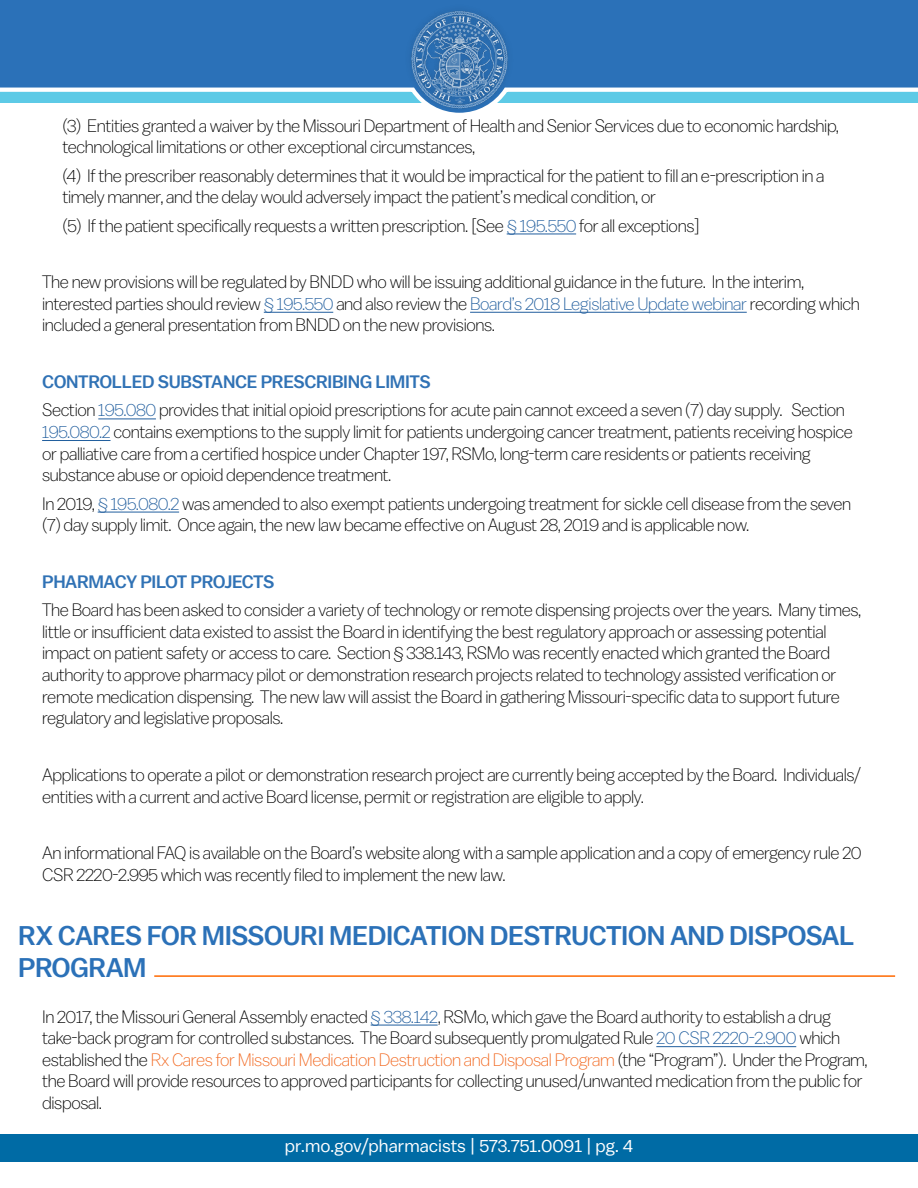
<style>
.page{position:relative;width:918px;height:1188px;background:#fff}
.page>*{position:absolute;margin:0;border:0;box-sizing:border-box;transform-origin:0 0}
.t1{font:500 27px/32.4px "Balto";letter-spacing:-.02em;color:#2b71b8}
.t2{font:300 18px/21.6px "Balto";letter-spacing:-.02em;color:#000}
.t3{font:18px "Balto";color:#fff}
.t4{font:500 18px "Balto";letter-spacing:-.025em;color:#3072b5}
.s1{color:#215e9e}
.s2{font-weight:500;color:#3072b5}
.s3{color:#f26921}
</style>
<div class="page">
<svg style="left:0;top:0;width:918px;height:103px;background:#3980bf"></svg>
<div style="left:403px;top:2px;width:112px;height:113px;background:#000;opacity:.33"></div>
<img style="left:410px;top:10px;width:99px;height:99px">
<div style="left:0;top:1134px;width:918px;height:27px;background:#006ba5"></div>
<hr style="left:507px;top:234px;width:69px;height:1px;background:#215e9e">
<hr style="left:264px;top:312px;width:69px;height:1px;background:#215e9e">
<hr style="left:470px;top:312px;width:277px;height:1px;background:#215e9e">
<hr style="left:98px;top:419px;width:58px;height:1px;background:#215e9e">
<hr style="left:42px;top:440px;width:69px;height:1px;background:#215e9e">
<hr style="left:98px;top:512px;width:81px;height:1px;background:#215e9e">
<hr style="left:371px;top:1025px;width:67px;height:1px;background:#215e9e">
<hr style="left:656px;top:1046px;width:140px;height:1px;background:#215e9e">
<hr style="left:154px;top:975px;width:741px;height:2px;background:#ff6900">
<p class="t2" style="left:62px;top:114px;width:778px">(3) Entities granted a waiver by the Missouri Department of Health and Senior Services due to economic hardship, technological limitations or other exceptional circumstances,</p>
<p class="t2" style="left:62px;top:164px;width:764px">(4) If the prescriber reasonably determines that it would be impractical for the patient to fill an e-prescription in a timely manner, and the delay would adversely impact the patient’s medical condition, or</p>
<p class="t2" style="left:62px;top:214px;width:639px">(5) If the patient specifically requests a written prescription. [See <span class="s1">§ 195.550</span> for all exceptions]</p>
<p class="t2" style="left:42px;top:271px;width:819px">The new provisions will be regulated by BNDD who will be issuing additional guidance in the future. In the interim, interested parties should review <span class="s1">§ 195.550</span> and also review the <span class="s1">Board’s 2018 Legislative Update webinar</span> recording which included a general presentation from BNDD on the new provisions.</p>
<p class="t2" style="left:42px;top:367px;width:804px;line-height:28.3px"><span class="s2">CONTROLLED SUBSTANCE PRESCRIBING LIMITS<br></span>Section <span class="s1">195.080</span> provides that initial opioid prescriptions for acute pain cannot exceed a seven (7) day supply. Section</p>
<p class="t2" style="left:42px;top:421px;width:812px"><span class="s1">195.080.2</span> contains exemptions to the supply limit for patients undergoing cancer treatment, patients receiving hospice or palliative care from a certified hospice under Chapter 197, RSMo, long-term care residents or patients receiving substance abuse or opioid dependence treatment.</p>
<p class="t2" style="left:42px;top:492px;width:811px">In 2019, <span class="s1">§ 195.080.2</span> was amended to also exempt patients undergoing treatment for sickle cell disease from the seven (7) day supply limit. Once again, the new law became effective on August 28, 2019 and is applicable now.</p>
<p class="t4" style="left:42px;top:571px;width:234px">PHARMACY PILOT PROJECTS</p>
<p class="t2" style="left:42px;top:599px;width:821px">The Board has been asked to consider a variety of technology or remote dispensing projects over the years. Many times, little or insufficient data existed to assist the Board in identifying the best regulatory approach or assessing potential impact on patient safety or access to care. Section § 338.143, RSMo was recently enacted which granted the Board authority to approve pharmacy pilot or demonstration research projects related to technology assisted verification or remote medication dispensing. The new law will assist the Board in gathering Missouri-specific data to support future regulatory and legislative proposals.</p>
<p class="t2" style="left:42px;top:764px;width:820px">Applications to operate a pilot or demonstration research project are currently being accepted by the Board. Individuals/ entities with a current and active Board license, permit or registration are eligible to apply.</p>
<p class="t2" style="left:42px;top:842px;width:821px">An informational FAQ is available on the Board’s website along with a sample application and a copy of emergency rule 20<br>CSR 2220-2.995 which was recently filed to implement the new law.</p>
<h1 class="t1" style="left:18px;top:919px;width:838px">RX CARES FOR MISSOURI MEDICATION DESTRUCTION AND DISPOSAL<br>PROGRAM</h1>
<p class="t2" style="left:42px;top:1005px;width:827px">In 2017, the Missouri General Assembly enacted <span class="s1">§ 338.142</span>, RSMo, which gave the Board authority to establish a drug take-back program for controlled substances. The Board subsequently promulgated Rule <span class="s1">20 CSR 2220-2.900</span> which established the <span class="s3">Rx Cares for Missouri Medication Destruction and Disposal Program</span> (the “Program”). Under the Program, the Board will provide resources to approved participants for collecting unused/unwanted medication from the public for disposal.</p>
<p class="t3" style="left:285px;top:1135px;width:350px">pr.mo.gov/pharmacists | 573.751.0091 | pg. 4</p>
</div>
